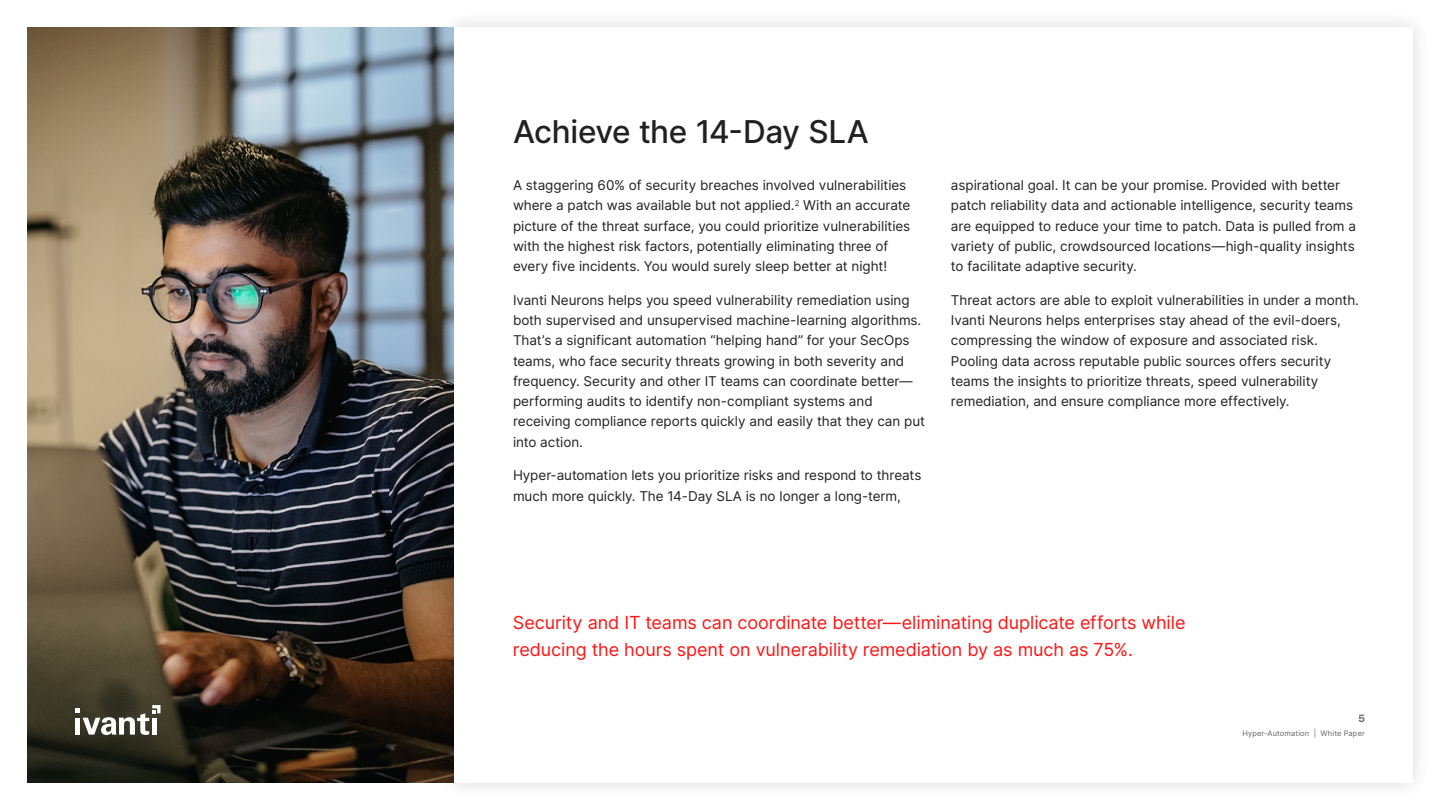
<style>
.page{position:relative;width:1440px;height:810px;background:#fff}
.page>*{position:absolute;margin:0;border:0;box-sizing:border-box;transform-origin:0 0}
.t1{font:500 31.5px "Inter";letter-spacing:-.015em;color:#212121}
.t2{font:18px/27px "Inter";letter-spacing:-.005em;color:#ff1515}
.t3{font:13.5px/20.2px "Inter";letter-spacing:-.005em;color:#212121}
.t4{font:600 10.5px "Faktum";color:#666}
.t5{font:7.5px "Inter";letter-spacing:.02em;color:#666}
</style>
<div class="page">
<div style="left:437px;top:10px;width:993px;height:790px;background:#f9f9f9"></div>
<div style="left:454px;top:27px;width:959px;height:756px;background:#fff"></div>
<img style="left:27px;top:27px;width:427px;height:756px">
<svg style="left:75px;top:705px;width:85px;height:30px"></svg>
<h1 class="t1" style="left:513px;top:109px;width:357px">Achieve the 14-Day SLA</h1>
<p class="t3" style="left:513px;top:175px;width:399px">A staggering 60% of security breaches involved vulnerabilities where a patch was available but not applied.<sup>2</sup> With an accurate picture of the threat surface, you could prioritize vulnerabilities with the highest risk factors, potentially eliminating three of every five incidents. You would surely sleep better at night!</p>
<p class="t3" style="left:513px;top:289px;width:414px">Ivanti Neurons helps you speed vulnerability remediation using both supervised and unsupervised machine-learning algorithms.<br>That’s a significant automation “helping hand” for your SecOps teams, who face security threats growing in both severity and frequency. Security and other IT teams can coordinate better— performing audits to identify non-compliant systems and receiving compliance reports quickly and easily that they can put into action.</p>
<p class="t3" style="left:513px;top:465px;width:410px">Hyper-automation lets you prioritize risks and respond to threats much more quickly. The 14-Day SLA is no longer a long-term,</p>
<p class="t3" style="left:951px;top:175px;width:406px">aspirational goal. It can be your promise. Provided with better patch reliability data and actionable intelligence, security teams are equipped to reduce your time to patch. Data is pulled from a variety of public, crowdsourced locations—high-quality insights to facilitate adaptive security.</p>
<p class="t3" style="left:951px;top:289px;width:410px">Threat actors are able to exploit vulnerabilities in under a month.<br>Ivanti Neurons helps enterprises stay ahead of the evil-doers, compressing the window of exposure and associated risk.<br>Pooling data across reputable public sources offers security teams the insights to prioritize threats, speed vulnerability remediation, and ensure compliance more effectively.</p>
<h2 class="t2" style="left:513px;top:609px;width:674px">Security and IT teams can coordinate better—eliminating duplicate efforts while reducing the hours spent on vulnerability remediation by as much as 75%.</h2>
<p class="t4" style="left:1359px;top:711px;width:8px">5</p>
<p class="t5" style="left:1242px;top:728px;width:124px">Hyper-Automation | White Paper</p>
</div>
